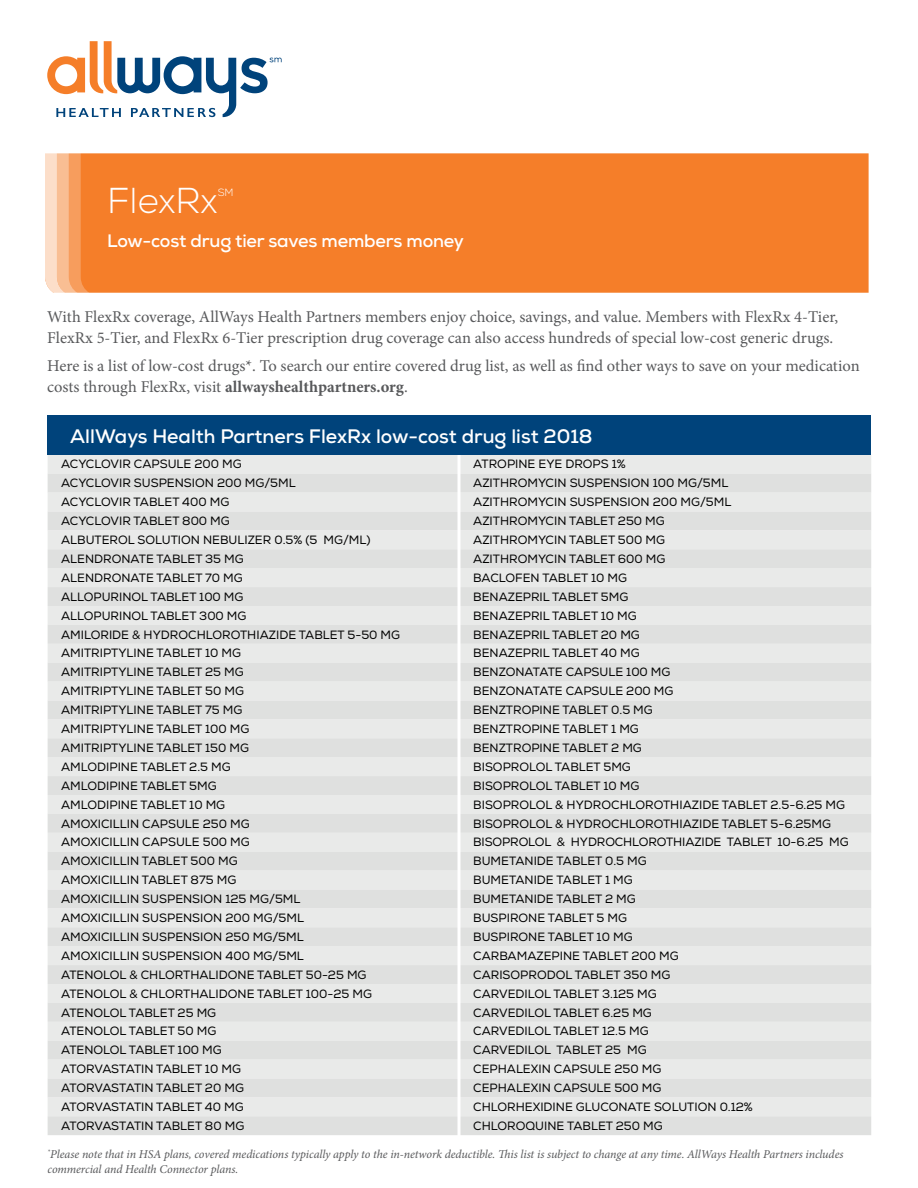
<style>
.page{position:relative;width:918px;height:1188px;background:#fff}
.page>*{position:absolute;margin:0;border:0;box-sizing:border-box;transform-origin:0 0}
.t1{font:300 36px "Nexa";color:#fff}
.t2{font:700 19.5px "Nexa";color:#fff}
.t3{font:700 18px "Nexa";letter-spacing:-.01em;color:#fff}
.t4{font:16.5px/21px "Minion Pro";color:#58595b}
.t5{font:12px/18.9px "Nexa";color:#000}
.t6{font:italic 12px/15px "Minion Pro";letter-spacing:-.01em;color:#58595b}
.t7{font:300 10.5px "Nexa";color:#fff}
.s1{font-weight:700}
</style>
<div class="page">
<div style="left:48px;top:455px;width:410px;height:19px;background:#e9eae9"></div>
<div style="left:48px;top:474px;width:410px;height:661px;background:#e5e6e5"></div>
<div style="left:460px;top:455px;width:411px;height:19px;background:#e9eae9"></div>
<div style="left:460px;top:474px;width:411px;height:661px;background:#e5e6e5"></div>
<svg style="left:47px;top:41px;width:235px;height:76px"></svg>
<div style="left:48px;top:415px;width:823px;height:40px;background:#00437b"></div>
<div style="left:89px;top:153px;width:780px;height:140px;background:#f57e29"></div>
<svg style="left:45px;top:153px;width:44px;height:140px;background:#f8b280"></svg>
<h1 class="t1" style="left:107px;top:179px;width:112px">FlexRx</h1>
<p class="t7" style="left:218px;top:187px;width:17px">SM</p>
<h3 class="t3" style="left:107px;top:230px;width:358px">Low-cost drug tier saves members money</h3>
<p class="t4" style="left:47px;top:307px;width:792px">With FlexRx coverage, AllWays Health Partners members enjoy choice, savings, and value. Members with FlexRx 4-Tier,<br>FlexRx 5-Tier, and FlexRx 6-Tier prescription drug coverage can also access hundreds of special low-cost generic drugs.</p>
<h3 class="t4" style="left:47px;top:356px;width:814px">Here is a list of low-cost drugs*. To search our entire covered drug list, as well as find other ways to save on your medication costs through FlexRx, visit <span class="s1">allwayshealthpartners.org</span>.</h3>
<h2 class="t2" style="left:70px;top:423px;width:524px">AllWays Health Partners FlexRx low-cost drug list 2018</h2>
<p class="t5" style="left:61px;top:455px;width:341px">ACYCLOVIR CAPSULE 200 MG<br>ACYCLOVIR SUSPENSION 200 MG/5ML<br>ACYCLOVIR TABLET 400 MG<br>ACYCLOVIR TABLET 800 MG<br>ALBUTEROL SOLUTION NEBULIZER 0.5% (5 MG/ML)<br>ALENDRONATE TABLET 35 MG<br>ALENDRONATE TABLET 70 MG<br>ALLOPURINOL TABLET 100 MG<br>ALLOPURINOL TABLET 300 MG<br>AMILORIDE &amp; HYDROCHLOROTHIAZIDE TABLET 5-50 MG<br>AMITRIPTYLINE TABLET 10 MG<br>AMITRIPTYLINE TABLET 25 MG<br>AMITRIPTYLINE TABLET 50 MG<br>AMITRIPTYLINE TABLET 75 MG<br>AMITRIPTYLINE TABLET 100 MG<br>AMITRIPTYLINE TABLET 150 MG<br>AMLODIPINE TABLET 2.5 MG<br>AMLODIPINE TABLET 5MG<br>AMLODIPINE TABLET 10 MG<br>AMOXICILLIN CAPSULE 250 MG<br>AMOXICILLIN CAPSULE 500 MG<br>AMOXICILLIN TABLET 500 MG<br>AMOXICILLIN TABLET 875 MG<br>AMOXICILLIN SUSPENSION 125 MG/5ML<br>AMOXICILLIN SUSPENSION 200 MG/5ML<br>AMOXICILLIN SUSPENSION 250 MG/5ML<br>AMOXICILLIN SUSPENSION 400 MG/5ML<br>ATENOLOL &amp; CHLORTHALIDONE TABLET 50-25 MG<br>ATENOLOL &amp; CHLORTHALIDONE TABLET 100-25 MG<br>ATENOLOL TABLET 25 MG<br>ATENOLOL TABLET 50 MG<br>ATENOLOL TABLET 100 MG<br>ATORVASTATIN TABLET 10 MG<br>ATORVASTATIN TABLET 20 MG<br>ATORVASTATIN TABLET 40 MG<br>ATORVASTATIN TABLET 80 MG</p>
<p class="t5" style="left:473px;top:455px;width:377px">ATROPINE EYE DROPS 1%<br>AZITHROMYCIN SUSPENSION 100 MG/5ML<br>AZITHROMYCIN SUSPENSION 200 MG/5ML<br>AZITHROMYCIN TABLET 250 MG<br>AZITHROMYCIN TABLET 500 MG<br>AZITHROMYCIN TABLET 600 MG<br>BACLOFEN TABLET 10 MG<br>BENAZEPRIL TABLET 5MG<br>BENAZEPRIL TABLET 10 MG<br>BENAZEPRIL TABLET 20 MG<br>BENAZEPRIL TABLET 40 MG<br>BENZONATATE CAPSULE 100 MG<br>BENZONATATE CAPSULE 200 MG<br>BENZTROPINE TABLET 0.5 MG<br>BENZTROPINE TABLET 1 MG<br>BENZTROPINE TABLET 2 MG<br>BISOPROLOL TABLET 5MG<br>BISOPROLOL TABLET 10 MG<br>BISOPROLOL &amp; HYDROCHLOROTHIAZIDE TABLET 2.5-6.25 MG<br>BISOPROLOL &amp; HYDROCHLOROTHIAZIDE TABLET 5-6.25MG<br>BISOPROLOL &amp; HYDROCHLOROTHIAZIDE TABLET 10-6.25 MG<br>BUMETANIDE TABLET 0.5 MG<br>BUMETANIDE TABLET 1 MG<br>BUMETANIDE TABLET 2 MG<br>BUSPIRONE TABLET 5 MG<br>BUSPIRONE TABLET 10 MG<br>CARBAMAZEPINE TABLET 200 MG<br>CARISOPRODOL TABLET 350 MG<br>CARVEDILOL TABLET 3.125 MG<br>CARVEDILOL TABLET 6.25 MG<br>CARVEDILOL TABLET 12.5 MG<br>CARVEDILOL TABLET 25 MG<br>CEPHALEXIN CAPSULE 250 MG<br>CEPHALEXIN CAPSULE 500 MG<br>CHLORHEXIDINE GLUCONATE SOLUTION 0.12%<br>CHLOROQUINE TABLET 250 MG</p>
<p class="t6" style="left:48px;top:1146px;width:797px"><sup>*</sup>Please note that in HSA plans, covered medications typically apply to the in-network deductible. This list is subject to change at any time. AllWays Health Partners includes commercial and Health Connector plans.</p>
</div>
